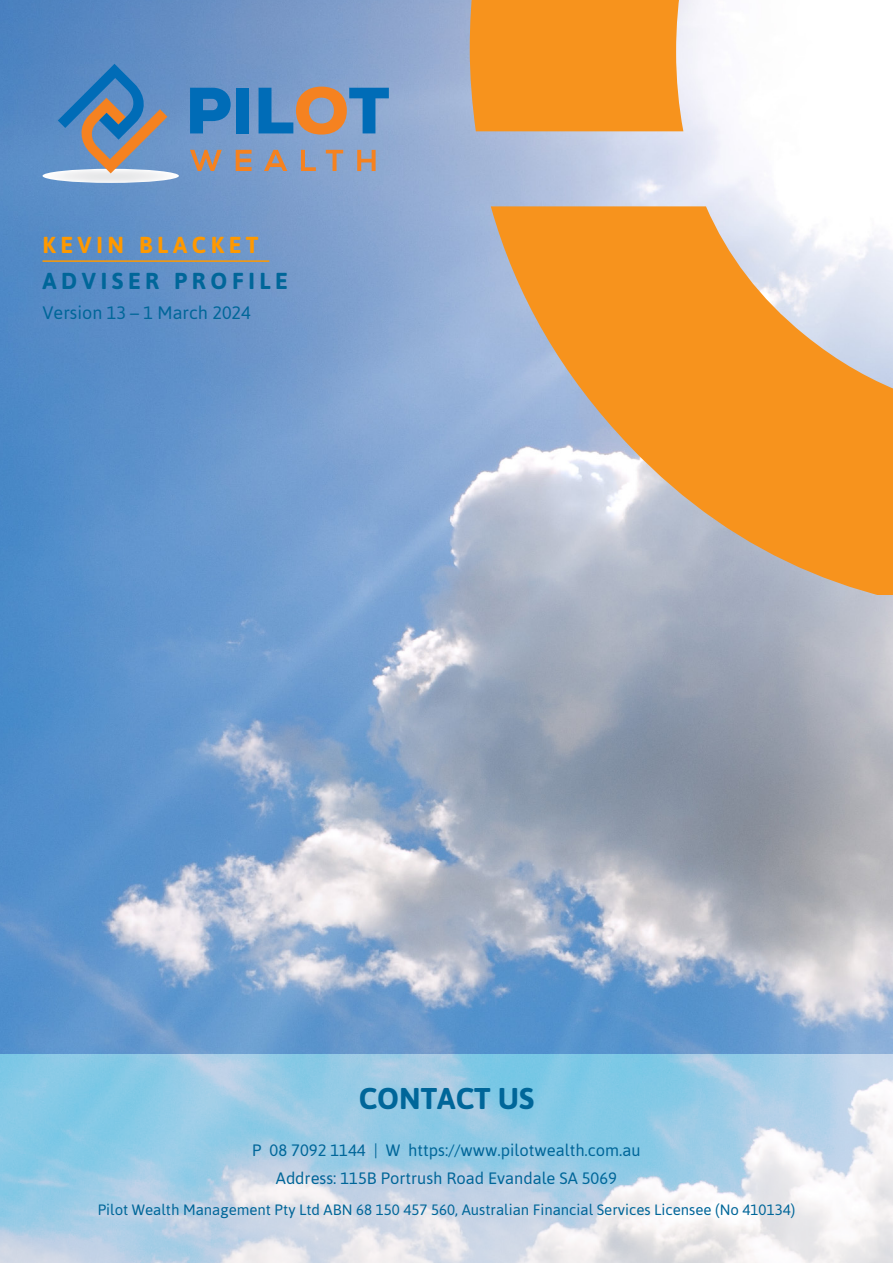
<style>
.page{position:relative;width:893px;height:1263px;background:#fff}
.page>*{position:absolute;margin:0;border:0;box-sizing:border-box;transform-origin:0 0}
.t1{font:700 30px "Asap";color:#069}
.t2{font:700 23.1px "Asap";letter-spacing:.2em;color:#069}
.t3{font:700 23.1px "Asap";letter-spacing:.2em;color:#f90}
.t4{font:18px "Asap";color:#069}
.t5{font:16.5px "Asap";color:#069}
.t6{font:15px "Asap";color:#069}
</style>
<div class="page">
<img style="left:0;top:0;width:893px;height:1054px">
<svg style="left:0;top:1054px;width:893px;height:209px;background:#b2d4e8"></svg>
<svg style="left:470px;top:0;width:423px;height:131px"></svg>
<svg style="left:491px;top:206px;width:402px;height:388px;background:#e0ad74"></svg>
<hr style="left:43px;top:260px;width:226px;height:2px;background:#f90">
<img style="left:43px;top:169px;width:136px;height:14px">
<svg style="left:58px;top:64px;width:109px;height:109px;background:#6c8aab"></svg>
<svg style="left:190px;top:88px;width:41px;height:45px;background:#257abd"></svg>
<div style="left:236px;top:88px;width:13px;height:45px;background:#006cb7"></div>
<svg style="left:259px;top:87px;width:130px;height:48px;background:#7b8c9f"></svg>
<svg style="left:190px;top:150px;width:32px;height:21px"></svg>
<svg style="left:236px;top:150px;width:16px;height:21px"></svg>
<svg style="left:264px;top:150px;width:23px;height:21px"></svg>
<svg style="left:301px;top:150px;width:15px;height:21px"></svg>
<svg style="left:326px;top:150px;width:17px;height:21px"></svg>
<svg style="left:357px;top:150px;width:19px;height:21px"></svg>
<p class="t3" style="left:43px;top:231px;width:218px">KEVIN BLACKET</p>
<p class="t2" style="left:43px;top:268px;width:247px">ADVISER PROFILE</p>
<p class="t4" style="left:43px;top:302px;width:210px">Version 13 – 1 March 2024</p>
<p class="t1" style="left:359px;top:1081px;width:177px">CONTACT US</p>
<p class="t5" style="left:252px;top:1140px;width:390px">P 08 7092 1144 | W https://www.pilotwealth.com.au</p>
<p class="t5" style="left:276px;top:1168px;width:343px">Address: 115B Portrush Road Evandale SA 5069</p>
<p class="t6" style="left:98px;top:1200px;width:699px">Pilot Wealth Management Pty Ltd ABN 68 150 457 560, Australian Financial Services Licensee (No 410134)</p>
</div>
